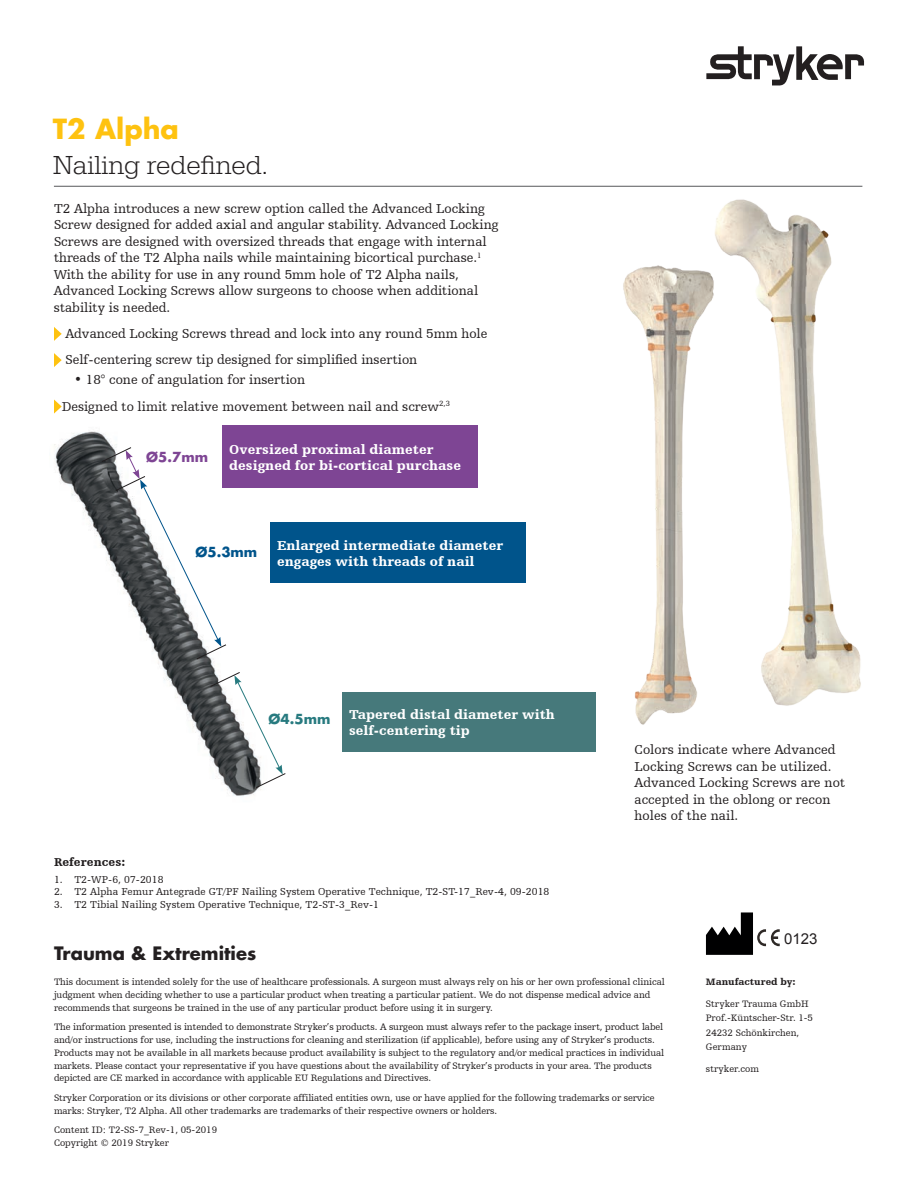
<style>
.page{position:relative;width:918px;height:1188px;background:#fff}
.page>*{position:absolute;margin:0;border:0;box-sizing:border-box;transform-origin:0 0}
.t1{font:300 27px/34.5px "URW Egyptienne TOT";color:#231f20}
.t2{font:700 18px "Futura Std";color:#231f20}
.t3{font:15px "Arial";color:#231f20}
.t4{font:13.5px/16.5px "Humanist Slabserif 712 BT";color:#231f20}
.t5{font:900 13.5px/16.2px "Humanist Slabserif 712 BT";letter-spacing:.005em;color:#fff}
.Futura_heading{font:700 13.5px "Futura For Stryker";color:#7e4594}
.Futura_heading-2{font:700 13.5px "Futura For Stryker";color:#00548b}
.Futura_heading-3{font:700 13.5px "Futura For Stryker";color:#277a7f}
.t6{font:900 12px "Humanist Slabserif 712 BT";letter-spacing:.005em;color:#231f20}
.t7{font:10.5px "Humanist Slabserif 712 BT";letter-spacing:.005em;color:#231f20}
.t8{font:9.75px/12.8px "Humanist Slabserif 712 BT";letter-spacing:-.01em;color:#231f20}
.t9{font:900 9.75px "Humanist Slabserif 712 BT";color:#231f20}
.s1{font-family:"Futura For Stryker";font-weight:700;color:#fec210}
</style>
<div class="page">
<svg style="left:706px;top:46px;width:158px;height:40px"></svg>
<svg style="left:54px;top:327px;width:8px;height:14px"></svg>
<svg style="left:54px;top:353px;width:8px;height:14px"></svg>
<svg style="left:54px;top:400px;width:8px;height:14px"></svg>
<hr style="left:54px;top:186px;width:808px;height:1px;background:#57585a">
<img style="left:54px;top:425px;width:229px;height:371px">
<svg style="left:101px;top:447px;width:126px;height:213px"></svg>
<svg style="left:210px;top:672px;width:76px;height:117px"></svg>
<div style="left:222px;top:426px;width:256px;height:62px;background:#7e4594"></div>
<div style="left:270px;top:523px;width:256px;height:60px;background:#00548b"></div>
<div style="left:342px;top:692px;width:254px;height:60px;background:#46797b"></div>
<img style="left:693px;top:185px;width:170px;height:521px">
<img style="left:623px;top:234px;width:116px;height:491px">
<svg style="left:706px;top:912px;width:74px;height:43px"></svg>
<p class="t1" style="left:53px;top:114px;width:216px"><span class="s1">T2 Alpha<br></span>Nailing redefined.</p>
<p class="t4" style="left:54px;top:200px;width:446px">T2 Alpha introduces a new screw option called the Advanced Locking Screw designed for added axial and angular stability. Advanced Locking Screws are designed with oversized threads that engage with internal threads of the T2 Alpha nails while maintaining bicortical purchase.<sup>1<br></sup>With the ability for use in any round 5mm hole of T2 Alpha nails, Advanced Locking Screws allow surgeons to choose when additional stability is needed.</p>
<p class="t4" style="left:65px;top:325px;width:424px">Advanced Locking Screws thread and lock into any round 5mm hole</p>
<p class="t4" style="left:65px;top:351px;width:353px">Self-centering screw tip designed for simplified insertion</p>
<p class="t4" style="left:74px;top:371px;width:233px">• 18° cone of angulation for insertion</p>
<p class="t4" style="left:62px;top:398px;width:390px">Designed to limit relative movement between nail and screw<sup>2,3</sup></p>
<p class="Futura_heading" style="left:146px;top:447px;width:63px">Ø5.7mm</p>
<p class="t5" style="left:229px;top:441px;width:233px">Oversized proximal diameter designed for bi-cortical purchase</p>
<p class="Futura_heading-2" style="left:195px;top:543px;width:63px">Ø5.3mm</p>
<p class="t5" style="left:277px;top:537px;width:228px">Enlarged intermediate diameter engages with threads of nail</p>
<p class="Futura_heading-3" style="left:269px;top:710px;width:63px">Ø4.5mm</p>
<p class="t5" style="left:349px;top:706px;width:207px">Tapered distal diameter with self-centering tip</p>
<p class="t6" style="left:54px;top:854px;width:73px">References:</p>
<p class="t7" style="left:54px;top:873px;width:111px">1. T2-WP-6, 07-2018</p>
<p class="t7" style="left:54px;top:885px;width:497px">2. T2 Alpha Femur Antegrade GT/PF Nailing System Operative Technique, T2-ST-17_Rev-4, 09-2018</p>
<p class="t7" style="left:54px;top:898px;width:327px">3. T2 Tibial Nailing System Operative Technique, T2-ST-3_Rev-1</p>
<p class="t4" style="left:634px;top:741px;width:212px">Colors indicate where Advanced<br>Locking Screws can be utilized.<br>Advanced Locking Screws are not accepted in the oblong or recon holes of the nail.</p>
<p class="t2" style="left:54px;top:941px;width:204px">Trauma &amp; Extremities</p>
<p class="t8" style="left:54px;top:976px;width:612px">This document is intended solely for the use of healthcare professionals. A surgeon must always rely on his or her own professional clinical judgment when deciding whether to use a particular product when treating a particular patient. We do not dispense medical advice and recommends that surgeons be trained in the use of any particular product before using it in surgery.</p>
<p class="t8" style="left:54px;top:1021px;width:612px">The information presented is intended to demonstrate Stryker’s products. A surgeon must always refer to the package insert, product label and/or instructions for use, including the instructions for cleaning and sterilization (if applicable), before using any of Stryker’s products.<br>Products may not be available in all markets because product availability is subject to the regulatory and/or medical practices in individual markets. Please contact your representative if you have questions about the availability of Stryker’s products in your area. The products depicted are CE marked in accordance with applicable EU Regulations and Directives.</p>
<p class="t8" style="left:54px;top:1091px;width:602px">Stryker Corporation or its divisions or other corporate affiliated entities own, use or have applied for the following trademarks or service marks: Stryker, T2 Alpha. All other trademarks are trademarks of their respective owners or holders.</p>
<p class="t8" style="left:54px;top:1123px;width:165px">Content ID: T2-SS-7_Rev-1, 05-2019<br>Copyright © 2019 Stryker</p>
<h3 class="t3" style="left:784px;top:929px;width:35px">0123</h3>
<p class="t9" style="left:706px;top:976px;width:91px">Manufactured by:</p>
<p class="t8" style="left:706px;top:997px;width:109px;line-height:14.2px">Stryker Trauma GmbH<br>Prof.-Küntscher-Str. 1-5<br>24232 Schönkirchen,<br>Germany</p>
<p class="t8" style="left:706px;top:1062px;width:55px">stryker.com</p>
</div>
